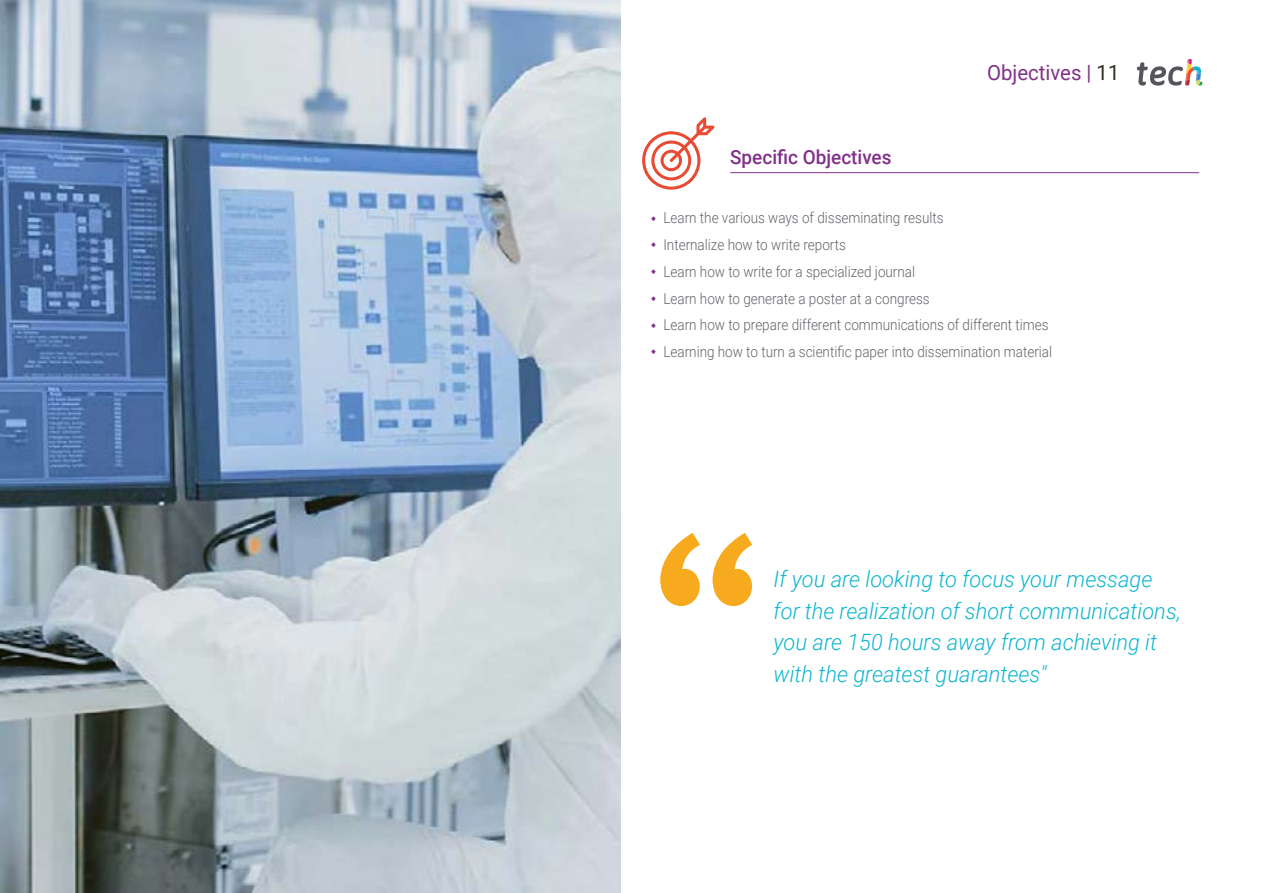
<style>
.page{position:relative;width:1263px;height:893px;background:#fff}
.page>*{position:absolute;margin:0;border:0;box-sizing:border-box;transform-origin:0 0}
.t1{font:italic 300 22.5px/31.5px "Roboto";color:#0fb6cf}
.t2{font:21px "Roboto";color:#813089}
.t3{font:500 19.5px "Roboto";color:#813089}
.t4{font:300 15px/26.7px "Roboto";color:#61646a;scale:.9 1}
.s1{color:#312e20}
</style>
<div class="page">
<hr style="left:730px;top:172px;width:469px;height:1px;background:#813089">
<svg style="left:642px;top:117px;width:72px;height:73px"></svg>
<img style="left:0;top:0;width:621px;height:893px">
<svg style="left:660px;top:533px;width:92px;height:73px"></svg>
<svg style="left:1137px;top:59px;width:65px;height:27px"></svg>
<h3 class="t3" style="left:730px;top:144px;width:163px">Specific Objectives</h3>
<h2 class="t2" style="left:987px;top:57px;width:134px">Objectives | <span class="s1">11</span></h2>
<p class="t4" style="left:663px;top:204px;width:433px">Learn the various ways of disseminating results<br>Internalize how to write reports<br>Learn how to write for a specialized journal<br>Learn how to generate a poster at a congress<br>Learn how to prepare different communications of different times Learning how to turn a scientific paper into dissemination material</p>
<h1 class="t1" style="left:774px;top:563px;width:409px">If you are looking to focus your message for the realization of short communications, you are 150 hours away from achieving it with the greatest guarantees"</h1>
</div>
